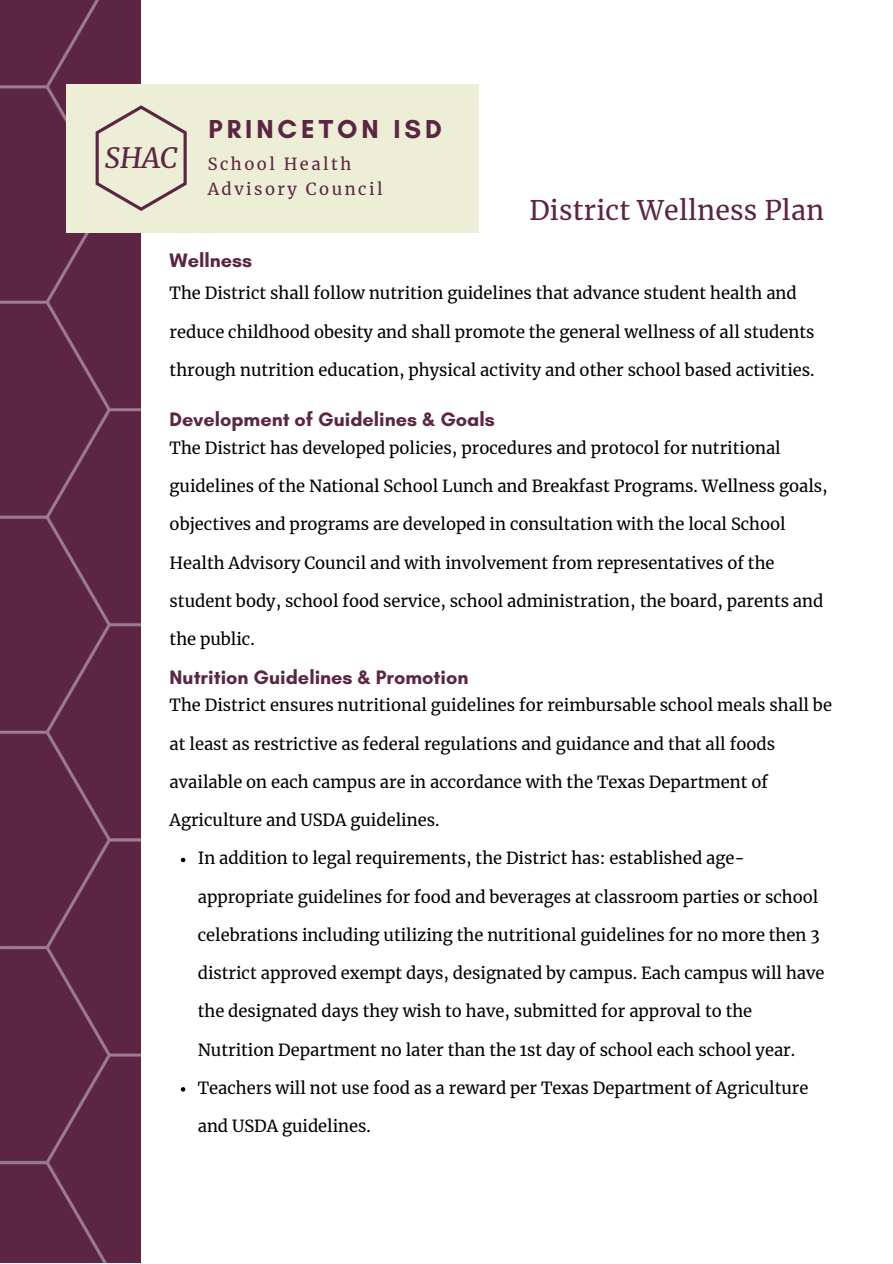
<style>
.page{position:relative;width:893px;height:1264px;background:#fff}
.page>*{position:absolute;margin:0;border:0;box-sizing:border-box;transform-origin:0 0}
.t1{font:italic 28.2px "Merriweather";color:#5c2543}
.t2{font:26.7px "Merriweather";letter-spacing:.01em;color:#5c2543}
.t3{font:700 26.4px "Glacial Indifference";letter-spacing:.15em;color:#5c2543}
.t4{font:700 19.8px "Glacial Indifference";color:#5c2543}
.t5{font:16.5px "Merriweather";color:#000}
.t6{font:16.5px/24.8px "Merriweather";letter-spacing:.15em;color:#5c2543}
</style>
<div class="page">
<div style="left:0;top:0;width:141px;height:1262px;background:#5c2543"></div>
<div style="left:66px;top:84px;width:412px;height:149px;background:#edeed6"></div>
<svg style="left:96px;top:105px;width:91px;height:106px"></svg>
<svg style="left:181px;top:857px;width:4px;height:5px"></svg>
<svg style="left:181px;top:1087px;width:4px;height:4px"></svg>
<p class="t1" style="left:105px;top:140px;width:74px">SHAC</p>
<p class="t3" style="left:208px;top:112px;width:235px">PRINCETON ISD</p>
<p class="t6" style="left:208px;top:152px;width:176px">School Health<br>Advisory Council</p>
<p class="t4" style="left:170px;top:248px;width:84px">Wellness</p>
<p class="t2" style="left:529px;top:194px;width:296px">District Wellness Plan</p>
<p class="t5" style="left:170px;top:283px;width:628px">The District shall follow nutrition guidelines that advance student health and</p>
<p class="t5" style="left:170px;top:321px;width:646px">reduce childhood obesity and shall promote the general wellness of all students</p>
<p class="t5" style="left:170px;top:359px;width:646px">through nutrition education, physical activity and other school based activities.</p>
<p class="t4" style="left:170px;top:407px;width:327px">Development of Guidelines &amp; Goals</p>
<p class="t5" style="left:170px;top:437px;width:612px">The District has developed policies, procedures and protocol for nutritional</p>
<p class="t5" style="left:170px;top:476px;width:659px">guidelines of the National School Lunch and Breakfast Programs. Wellness goals,</p>
<p class="t5" style="left:170px;top:514px;width:617px">objectives and programs are developed in consultation with the local School</p>
<p class="t5" style="left:170px;top:552px;width:606px">Health Advisory Council and with involvement from representatives of the</p>
<p class="t5" style="left:170px;top:590px;width:655px">student body, school food service, school administration, the board, parents and</p>
<p class="t5" style="left:170px;top:628px;width:87px">the public.</p>
<p class="t4" style="left:170px;top:665px;width:300px">Nutrition Guidelines &amp; Promotion</p>
<p class="t5" style="left:170px;top:695px;width:663px">The District ensures nutritional guidelines for reimbursable school meals shall be</p>
<p class="t5" style="left:170px;top:733px;width:607px">at least as restrictive as federal regulations and guidance and that all foods</p>
<p class="t5" style="left:170px;top:771px;width:600px">available on each campus are in accordance with the Texas Department of</p>
<p class="t5" style="left:170px;top:810px;width:271px">Agriculture and USDA guidelines.</p>
<p class="t5" style="left:198px;top:848px;width:548px">In addition to legal requirements, the District has: established age-</p>
<p class="t5" style="left:198px;top:886px;width:622px">appropriate guidelines for food and beverages at classroom parties or school</p>
<p class="t5" style="left:198px;top:924px;width:623px">celebrations including utilizing the nutritional guidelines for no more then 3</p>
<p class="t5" style="left:198px;top:962px;width:628px">district approved exempt days, designated by campus. Each campus will have</p>
<p class="t5" style="left:198px;top:1001px;width:556px">the designated days they wish to have, submitted for approval to the</p>
<p class="t5" style="left:198px;top:1039px;width:599px">Nutrition Department no later than the 1st day of school each school year.</p>
<p class="t5" style="left:198px;top:1077px;width:612px">Teachers will not use food as a reward per Texas Department of Agriculture</p>
<p class="t5" style="left:198px;top:1115px;width:175px">and USDA guidelines.</p>
</div>
